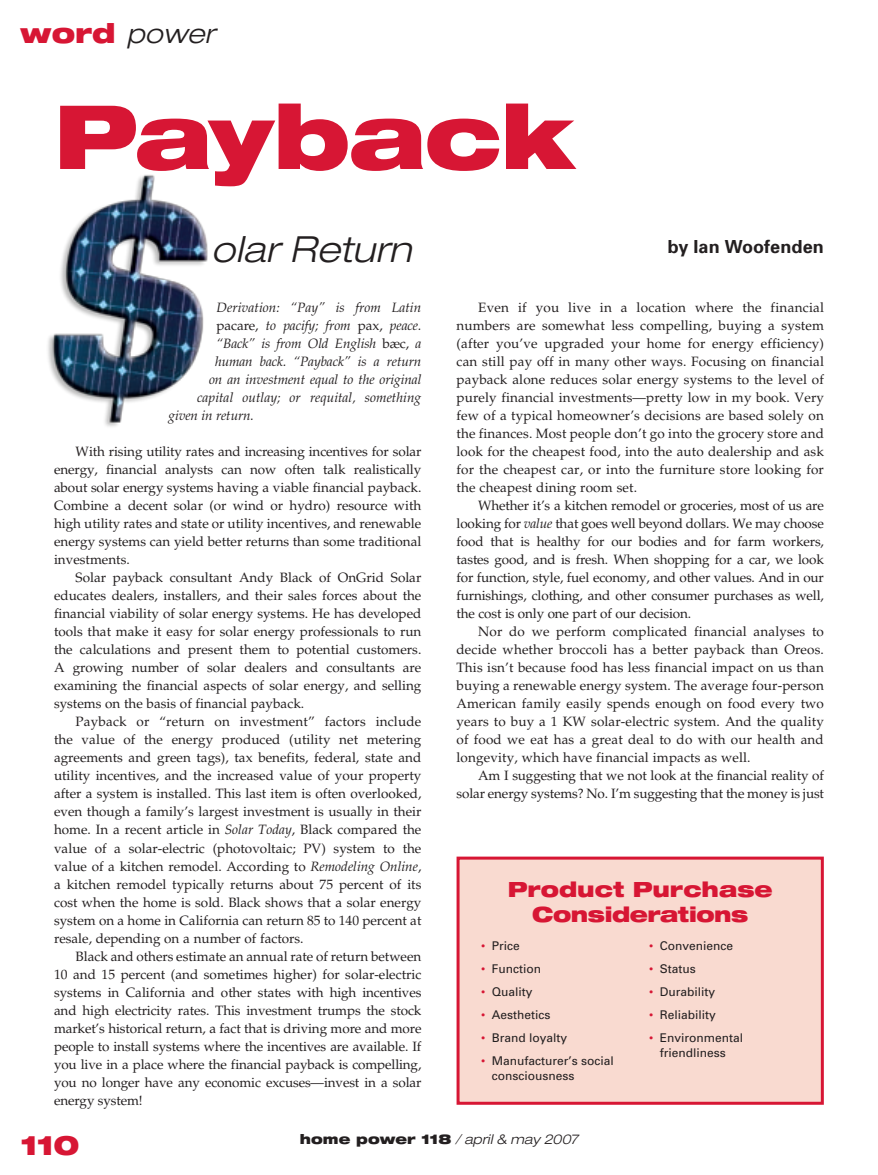
<style>
.page{position:relative;width:878px;height:1175px;background:#fff}
.page>*{position:absolute;margin:0;border:0;box-sizing:border-box;transform-origin:0 0}
.t1{font:900 expanded 88.5px "Helvetica Neue";letter-spacing:-.015em;color:#d71634}
.t2{font:italic 300 expanded 36px "Helvetica Neue";letter-spacing:.015em;color:#231f20}
.t3{font:italic 300 expanded 27px "Helvetica Neue";letter-spacing:.005em;color:#231f20}
.t4{font:900 expanded 27px "Helvetica Neue";color:#d71634}
.t5{font:900 expanded 21px/25.5px "Helvetica Neue";letter-spacing:-.01em;color:#d71634;text-align:center}
.t6{font:700 18px "Univers";letter-spacing:.005em;color:#231f20}
.t7{font:13.5px/18px "Palatino";color:#231f20;text-align:justify}
.t8{font:italic 13.5px "Palatino";letter-spacing:-.01em;color:#231f20}
.t9{font:italic 300 expanded 13.5px "Helvetica Neue";letter-spacing:.015em;color:#231f20}
.t10{font:12px/15px "Univers";color:#231f20}
.s1{font-weight:900;font-style:normal;color:#d71634}
.s2{font-style:normal}
.s3{font-style:italic}
.s4{font-weight:900;font-style:normal}
.s5{color:#d71634}
</style>
<div class="page">
<img style="left:48px;top:174px;width:160px;height:253px">
<div style="left:458px;top:858px;width:364px;height:245px;background:#f9dad0"></div>
<div style="left:456px;top:856px;width:367px;height:248px;border:3px solid #d71634"></div>
<h3 class="t3" style="left:20px;top:17px;width:196px"><span class="s1">word</span> power</h3>
<h1 class="t1" style="left:54px;top:79px;width:522px">Payback</h1>
<h2 class="t2" style="left:211px;top:227px;width:202px">olar Return</h2>
<h3 class="t6" style="left:667px;top:235px;width:158px">by Ian Woofenden</h3>
<p class="t8" style="left:216px;top:300px;width:206px">Derivation: “Pay” is from Latin</p>
<p class="t8" style="left:216px;top:318px;width:206px"><span class="s2">pacare,</span> to pacify; from <span class="s2">pax,</span> peace.</p>
<p class="t8" style="left:216px;top:336px;width:206px">“Back” is from Old English <span class="s2">bæc,</span> a</p>
<p class="t8" style="left:215px;top:354px;width:208px">human back. “Payback” is a return</p>
<p class="t8" style="left:209px;top:372px;width:214px">on an investment equal to the original</p>
<p class="t8" style="left:197px;top:390px;width:226px">capital outlay; or requital, something</p>
<p class="t8" style="left:168px;top:408px;width:87px">given in return.</p>
<p class="t7" style="left:54px;top:443px;width:369px;text-indent:22px">With rising utility rates and increasing incentives for solar energy, financial analysts can now often talk realistically about solar energy systems having a viable financial payback.<br>Combine a decent solar (or wind or hydro) resource with high utility rates and state or utility incentives, and renewable energy systems can yield better returns than some traditional investments.</p>
<p class="t7" style="left:54px;top:569px;width:369px;text-indent:22px">Solar payback consultant Andy Black of OnGrid Solar educates dealers, installers, and their sales forces about the financial viability of solar energy systems. He has developed tools that make it easy for solar energy professionals to run the calculations and present them to potential customers.<br>A growing number of solar dealers and consultants are examining the financial aspects of solar energy, and selling systems on the basis of financial payback.</p>
<p class="t7" style="left:54px;top:713px;width:369px;text-indent:22px">Payback or “return on investment” factors include the value of the energy produced (utility net metering agreements and green tags), tax benefits, federal, state and utility incentives, and the increased value of your property after a system is installed. This last item is often overlooked, even though a family’s largest investment is usually in their home. In a recent article in <span class="s3">Solar Today</span>, Black compared the value of a solar-electric (photovoltaic; PV) system to the value of a kitchen remodel. According to <span class="s3">Remodeling Online</span>, a kitchen remodel typically returns about 75 percent of its cost when the home is sold. Black shows that a solar energy system on a home in California can return 85 to 140 percent at resale, depending on a number of factors.</p>
<p class="t7" style="left:54px;top:947px;width:369px;text-indent:22px">Black and others estimate an annual rate of return between 10 and 15 percent (and sometimes higher) for solar-electric systems in California and other states with high incentives and high electricity rates. This investment trumps the stock market’s historical return, a fact that is driving more and more people to install systems where the incentives are available. If you live in a place where the financial payback is compelling, you no longer have any economic excuses—invest in a solar energy system!</p>
<p class="t9" style="left:300px;top:1131px;width:280px"><span class="s4">home power 118</span> / april &amp; may 2007</p>
<p class="t7" style="left:456px;top:299px;width:369px;text-indent:22px">Even if you live in a location where the financial numbers are somewhat less compelling, buying a system (after you’ve upgraded your home for energy efficiency) can still pay off in many other ways. Focusing on financial payback alone reduces solar energy systems to the level of purely financial investments—pretty low in my book. Very few of a typical homeowner’s decisions are based solely on the finances. Most people don’t go into the grocery store and look for the cheapest food, into the auto dealership and ask for the cheapest car, or into the furniture store looking for the cheapest dining room set.</p>
<p class="t7" style="left:456px;top:497px;width:369px;text-indent:22px">Whether it’s a kitchen remodel or groceries, most of us are looking for <span class="s3">value</span> that goes well beyond dollars. We may choose food that is healthy for our bodies and for farm workers, tastes good, and is fresh. When shopping for a car, we look for function, style, fuel economy, and other values. And in our furnishings, clothing, and other consumer purchases as well, the cost is only one part of our decision.</p>
<p class="t7" style="left:456px;top:623px;width:369px;text-indent:22px">Nor do we perform complicated financial analyses to decide whether broccoli has a better payback than Oreos.<br>This isn’t because food has less financial impact on us than buying a renewable energy system. The average four-person American family easily spends enough on food every two years to buy a 1 KW solar-electric system. And the quality of food we eat has a great deal to do with our health and longevity, which have financial impacts as well.</p>
<p class="t7" style="left:456px;top:767px;width:369px;text-align:right">Am I suggesting that we not look at the financial reality of solar energy systems? No. I’m suggesting that the money is just</p>
<h3 class="t5" style="left:507px;top:875px;width:266px">Product Purchase<br>Considerations</h3>
<p class="t10" style="left:649px;top:938px;width:85px"><span class="s5">•</span> Convenience</p>
<p class="t10" style="left:649px;top:961px;width:48px"><span class="s5">•</span> Status</p>
<p class="t10" style="left:649px;top:984px;width:67px"><span class="s5">•</span> Durability</p>
<p class="t10" style="left:649px;top:1007px;width:68px"><span class="s5">•</span> Reliability</p>
<p class="t10" style="left:649px;top:1029px;width:95px;text-align:center"><span class="s5">•</span> Environmental friendliness</p>
<p class="t10" style="left:481px;top:938px;width:40px"><span class="s5">•</span> Price</p>
<p class="t10" style="left:481px;top:961px;width:61px"><span class="s5">•</span> Function</p>
<p class="t10" style="left:481px;top:984px;width:53px"><span class="s5">•</span> Quality</p>
<p class="t10" style="left:481px;top:1007px;width:71px"><span class="s5">•</span> Aesthetics</p>
<p class="t10" style="left:481px;top:1029px;width:87px"><span class="s5">•</span> Brand loyalty</p>
<p class="t10" style="left:491px;top:1052px;width:124px;text-indent:-10px"><span class="s5">•</span> Manufacturer’s social consciousness</p>
<h3 class="t4" style="left:20px;top:1128px;width:61px">110</h3>
</div>
